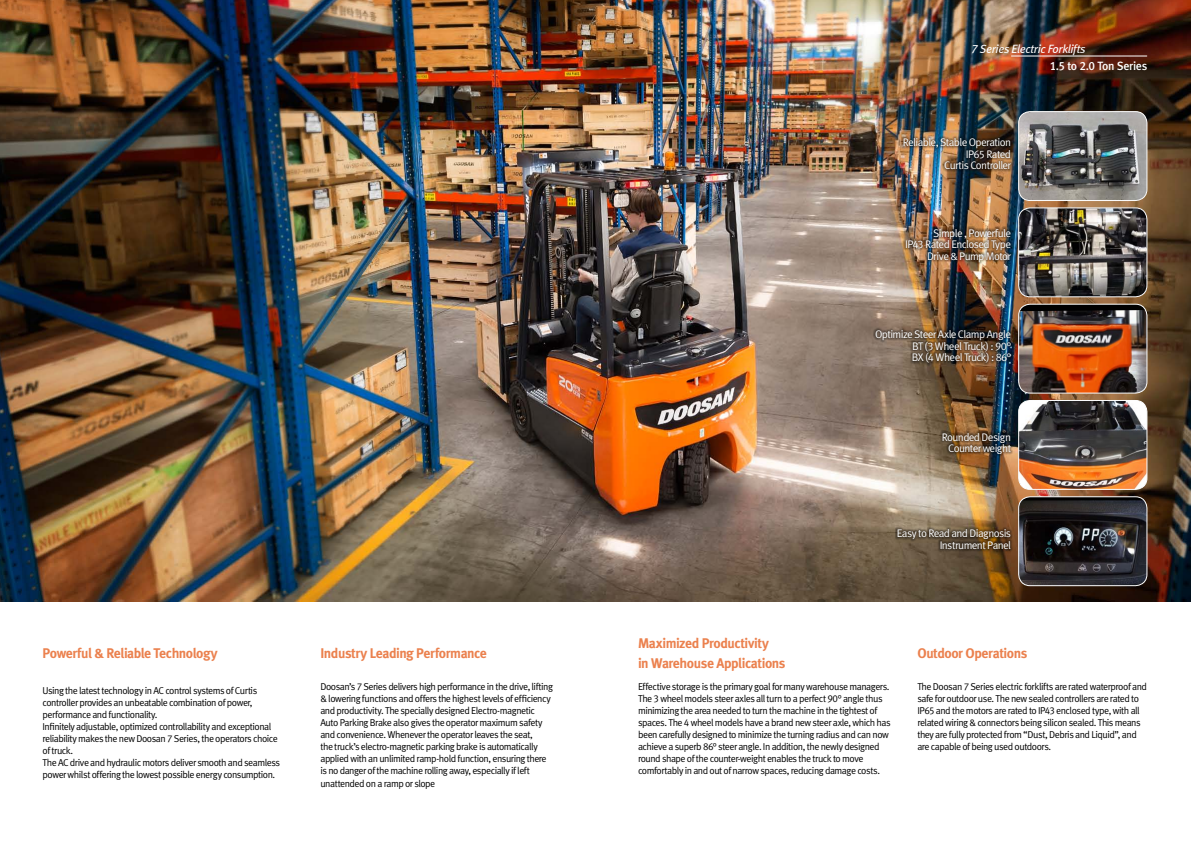
<style>
.page{position:relative;width:1191px;height:842px;background:#fff}
.page>*{position:absolute;margin:0;border:0;box-sizing:border-box;transform-origin:0 0}
.t1{font:14px/19.6px "Meta Bold LF";letter-spacing:-.03em;color:#eb814e}
.t2{font:italic 12px "Meta Book LF";letter-spacing:-.025em;color:#fff}
.t3{font:12px "Meta Medium LF";letter-spacing:-.025em;color:#fff}
.t4{font:11px/11.5px "Meta Normal LF";letter-spacing:-.055em;color:#fff;text-align:right}
.t5{font:10px/12px "Meta Normal LF";letter-spacing:-.05em;color:#000}
</style>
<div class="page">
<img style="left:0;top:0;width:1191px;height:601px">
<hr style="left:1011px;top:56px;width:135px;height:1px;background:#fff">
<img style="left:1018px;top:112px;width:129px;height:89px">
<div style="left:1018px;top:111px;width:129px;height:90px;border:1px solid #fff;border-radius:12px"></div>
<img style="left:1018px;top:208px;width:129px;height:89px">
<div style="left:1018px;top:208px;width:129px;height:89px;border:1px solid #fff;border-radius:12px"></div>
<div style="left:1018px;top:497px;width:129px;height:89px;background:#000;border-radius:12px"></div>
<img style="left:1018px;top:500px;width:129px;height:86px">
<div style="left:1018px;top:496px;width:129px;height:90px;border:1px solid #fff;border-radius:12px"></div>
<div style="left:1018px;top:304px;width:129px;height:89px;background:#000;border-radius:12px"></div>
<img style="left:1018px;top:310px;width:129px;height:83px">
<div style="left:1018px;top:304px;width:129px;height:89px;border:1px solid #fff;border-radius:12px"></div>
<div style="left:895px;top:526px;width:118px;height:25px;background:#000;opacity:.86"></div>
<div style="left:901px;top:136px;width:113px;height:36px;background:#000;opacity:.86"></div>
<div style="left:903px;top:226px;width:111px;height:38px;background:#000;opacity:.86"></div>
<div style="left:873px;top:328px;width:140px;height:38px;background:#000;opacity:.86"></div>
<img style="left:1018px;top:400px;width:129px;height:89px">
<div style="left:1018px;top:400px;width:129px;height:90px;border:1px solid #fff;border-radius:12px"></div>
<div style="left:940px;top:430px;width:73px;height:27px;background:#000;opacity:.86"></div>
<p class="t2" style="left:971px;top:42px;width:116px">7 Series Electric Forklifts</p>
<p class="t3" style="left:1049px;top:59px;width:99px">1.5 to 2.0 Ton Series</p>
<p class="t4" style="left:902px;top:137px;width:110px">Reliable, Stable Operation<br>IP65 Rated<br>Curtis Controller</p>
<p class="t4" style="left:905px;top:227px;width:108px">Simple , Powerfule<br>IP43 Rated Enclosed Type<br>Drive &amp; Pump Motor</p>
<p class="t4" style="left:912px;top:329px;width:101px;text-align:justify;text-indent:-37px">Optimize Steer Axle Clamp Angle BT (3 Wheel Truck) : 90° BX (4 Wheel Truck) : 86°</p>
<p class="t4" style="left:941px;top:431px;width:71px;text-align:center">Rounded Design<br>Counter weight</p>
<p class="t4" style="left:896px;top:527px;width:116px">Easy to Read and Diagnosis<br>Instrument Panel</p>
<h1 class="t1" style="left:638px;top:633px;width:149px">Maximized Productivity<br>in Warehouse Applications</h1>
<h1 class="t1" style="left:43px;top:643px;width:177px">Powerful &amp; Reliable Technology</h1>
<p class="t5" style="left:43px;top:684px;width:239px">Using the latest technology in AC control systems of Curtis controller provides an unbeatable combination of power, performance and functionality.<br>Infinitely adjustable, optimized controllability and exceptional reliability makes the new Doosan 7 Series, the operators choice of truck.<br>The AC drive and hydraulic motors deliver smooth and seamless power whilst offering the lowest possible energy consumption.</p>
<p class="t5" style="left:638px;top:681px;width:254px">Effective storage is the primary goal for many warehouse managers.<br>The 3 wheel models steer axles all turn to a perfect 90° angle thus minimizing the area needed to turn the machine in the tightest of spaces. The 4 wheel models have a brand new steer axle, which has been carefully designed to minimize the turning radius and can now achieve a superb 86° steer angle. In addition, the newly designed round shape of the counter-weight enables the truck to move comfortably in and out of narrow spaces, reducing damage costs.</p>
<h1 class="t1" style="left:320px;top:643px;width:168px">Industry Leading Performance</h1>
<p class="t5" style="left:320px;top:681px;width:234px">Doosan’s 7 Series delivers high performance in the drive, lifting &amp; lowering functions and offers the highest levels of efficiency and productivity. The specially designed Electro-magnetic Auto Parking Brake also gives the operator maximum safety and convenience. Whenever the operator leaves the seat,<br>the truck’s electro-magnetic parking brake is automatically applied with an unlimited ramp-hold function, ensuring there is no danger of the machine rolling away, especially if left unattended on a ramp or slope</p>
<h1 class="t1" style="left:917px;top:643px;width:111px">Outdoor Operations</h1>
<p class="t5" style="left:917px;top:681px;width:231px">The Doosan 7 Series electric forklifts are rated waterproof and safe for outdoor use. The new sealed controllers are rated to IP65 and the motors are rated to IP43 enclosed type, with all related wiring &amp; connectors being silicon sealed. This means they are fully protected from “Dust, Debris and Liquid”, and are capable of being used outdoors.</p>
</div>
